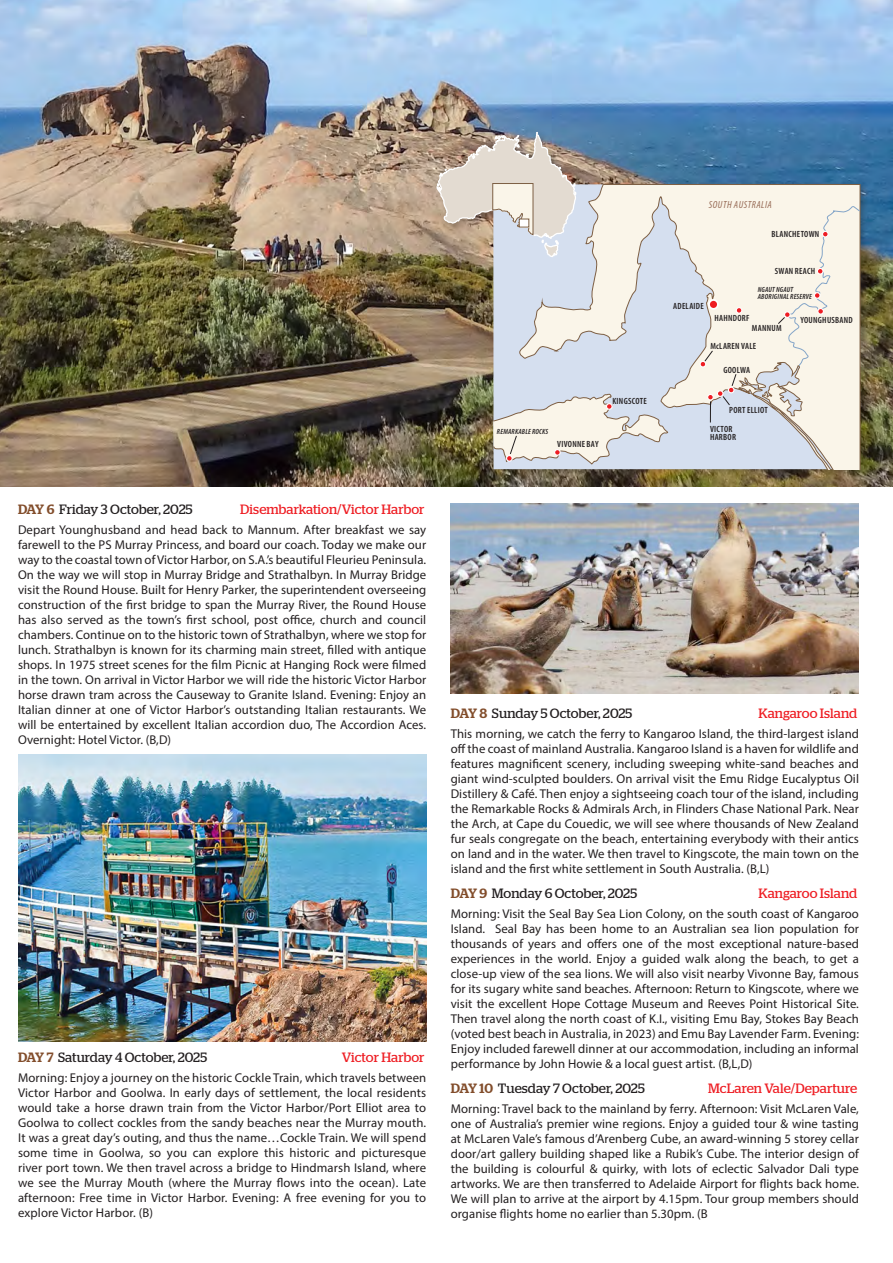
<style>
.page{position:relative;width:893px;height:1263px;background:#fff}
.page>*{position:absolute;margin:0;border:0;box-sizing:border-box;transform-origin:0 0}
.t1{font:13.5px "Stag";letter-spacing:.005em;color:#231f20}
.t2{font:13.5px "Stag";letter-spacing:.005em;color:#ee1d23}
.t3{font:12.75px/15px "Myriad Pro";letter-spacing:.005em;color:#231f20;text-align:justify}
.body{font:italic condensed 10.35px "Myriad Pro";letter-spacing:.045em;color:#976b56}
.body-2{font:600 condensed 9px/8.6px "Myriad Pro";letter-spacing:.03em;color:#231f20}
.body-3{font:italic 600 condensed 7.5px/7.5px "Myriad Pro";letter-spacing:.025em;color:#231f20}
.s1{font-weight:500;color:#824d2b}
</style>
<div class="page">
<img style="left:0;top:0;width:893px;height:486px">
<img style="left:18px;top:754px;width:408px;height:287px">
<img style="left:451px;top:503px;width:408px;height:190px">
<div style="left:433px;top:128px;width:435px;height:349px;background:#231f20;opacity:.3"></div>
<div style="left:493px;top:262px;width:24px;height:207px;background:#d5dfef"></div>
<svg style="left:436px;top:131px;width:141px;height:131px;background:#c4b9af"></svg>
<svg style="left:517px;top:184px;width:344px;height:285px;background:#dfe2e5"></svg>
<svg style="left:493px;top:393px;width:176px;height:73px;background:#e3e3e3"></svg>
<div style="left:606px;top:403px;width:7px;height:7px;border:1px solid #fff;border-radius:50%"></div>
<svg style="left:700px;top:205px;width:160px;height:264px;background:#edeae4"></svg>
<p class="t1" style="left:18px;top:501px;width:176px"><span class="s1">DAY 6</span> Friday 3 October, 2025</p>
<p class="t2" style="left:240px;top:501px;width:186px">Disembarkation/Victor Harbor</p>
<p class="t3" style="left:18px;top:522px;width:410px">Depart Younghusband and head back to Mannum. After breakfast we say farewell to the PS Murray Princess, and board our coach. Today we make our way to the coastal town of Victor Harbor, on S.A.’s beautiful Fleurieu Peninsula.<br>On the way we will stop in Murray Bridge and Strathalbyn. In Murray Bridge visit the Round House. Built for Henry Parker, the superintendent overseeing construction of the first bridge to span the Murray River, the Round House has also served as the town’s first school, post office, church and council chambers. Continue on to the historic town of Strathalbyn, where we stop for lunch. Strathalbyn is known for its charming main street, filled with antique shops. In 1975 street scenes for the film Picnic at Hanging Rock were filmed in the town. On arrival in Victor Harbor we will ride the historic Victor Harbor horse drawn tram across the Causeway to Granite Island. Evening: Enjoy an Italian dinner at one of Victor Harbor’s outstanding Italian restaurants. We will be entertained by excellent Italian accordion duo, The Accordion Aces.<br>Overnight: Hotel Victor. (B,D)</p>
<p class="t1" style="left:18px;top:1050px;width:191px"><span class="s1">DAY 7</span> Saturday 4 October, 2025</p>
<p class="t2" style="left:342px;top:1050px;width:84px">Victor Harbor</p>
<p class="t3" style="left:18px;top:1070px;width:410px">Morning: Enjoy a journey on the historic Cockle Train, which travels between Victor Harbor and Goolwa. In early days of settlement, the local residents would take a horse drawn train from the Victor Harbor/Port Elliot area to Goolwa to collect cockles from the sandy beaches near the Murray mouth.<br>It was a great day’s outing, and thus the name…Cockle Train. We will spend some time in Goolwa, so you can explore this historic and picturesque river port town. We then travel across a bridge to Hindmarsh Island, where we see the Murray Mouth (where the Murray flows into the ocean). Late afternoon: Free time in Victor Harbor. Evening: A free evening for you to explore Victor Harbor. (B)</p>
<p class="body" style="left:709px;top:199px;width:65px">SOUTH AUSTRALIA</p>
<p class="body-2" style="left:771px;top:230px;width:49px">BLANCHETOWN</p>
<p class="body-2" style="left:673px;top:301px;width:32px">ADELAIDE</p>
<p class="body-2" style="left:714px;top:314px;width:37px">HAHNDORF</p>
<p class="body-2" style="left:775px;top:266px;width:42px">SWAN REACH</p>
<p class="body-3" style="left:758px;top:285px;width:56px">NGAUT NGAUT<br>ABORIGINAL RESERVE</p>
<p class="body-2" style="left:800px;top:315px;width:54px">YOUNGHUSBAND</p>
<p class="body-2" style="left:752px;top:324px;width:31px">MANNUM</p>
<p class="body-2" style="left:710px;top:341px;width:47px">McLAREN VALE</p>
<p class="body-3" style="left:497px;top:428px;width:53px">REMARKABLE ROCKS</p>
<p class="body-2" style="left:557px;top:439px;width:43px">VIVONNE BAY</p>
<p class="body-2" style="left:612px;top:396px;width:36px">KINGSCOTE</p>
<p class="body-2" style="left:723px;top:366px;width:28px">GOOLWA</p>
<p class="body-2" style="left:729px;top:405px;width:40px">PORT ELLIOT</p>
<p class="body-2" style="left:710px;top:424px;width:28px">VICTOR<br>HARBOR</p>
<p class="t1" style="left:451px;top:705px;width:183px"><span class="s1">DAY 8</span> Sunday 5 October, 2025</p>
<p class="t2" style="left:759px;top:705px;width:100px">Kangaroo Island</p>
<p class="t3" style="left:451px;top:726px;width:410px">This morning, we catch the ferry to Kangaroo Island, the third-largest island off the coast of mainland Australia. Kangaroo Island is a haven for wildlife and features magnificent scenery, including sweeping white-sand beaches and giant wind-sculpted boulders. On arrival visit the Emu Ridge Eucalyptus Oil Distillery &amp; Café. Then enjoy a sightseeing coach tour of the island, including the Remarkable Rocks &amp; Admirals Arch, in Flinders Chase National Park. Near the Arch, at Cape du Couedic, we will see where thousands of New Zealand fur seals congregate on the beach, entertaining everybody with their antics on land and in the water. We then travel to Kingscote, the main town on the island and the first white settlement in South Australia. (B,L)</p>
<p class="t1" style="left:451px;top:885px;width:188px"><span class="s1">DAY 9</span> Monday 6 October, 2025</p>
<p class="t2" style="left:759px;top:885px;width:100px">Kangaroo Island</p>
<p class="t3" style="left:451px;top:906px;width:410px">Morning: Visit the Seal Bay Sea Lion Colony, on the south coast of Kangaroo Island. Seal Bay has been home to an Australian sea lion population for thousands of years and offers one of the most exceptional nature-based experiences in the world. Enjoy a guided walk along the beach, to get a close-up view of the sea lions. We will also visit nearby Vivonne Bay, famous for its sugary white sand beaches. Afternoon: Return to Kingscote, where we visit the excellent Hope Cottage Museum and Reeves Point Historical Site.<br>Then travel along the north coast of K.I., visiting Emu Bay, Stokes Bay Beach (voted best beach in Australia, in 2023) and Emu Bay Lavender Farm. Evening:<br>Enjoy included farewell dinner at our accommodation, including an informal performance by John Howie &amp; a local guest artist. (B,L,D)</p>
<p class="t1" style="left:451px;top:1080px;width:196px"><span class="s1">DAY 10</span> Tuesday 7 October, 2025</p>
<p class="t2" style="left:708px;top:1080px;width:151px">McLaren Vale/Departure</p>
<p class="t3" style="left:451px;top:1101px;width:410px">Morning: Travel back to the mainland by ferry. Afternoon: Visit McLaren Vale, one of Australia’s premier wine regions. Enjoy a guided tour &amp; wine tasting at McLaren Vale’s famous d’Arenberg Cube, an award-winning 5 storey cellar door/art gallery building shaped like a Rubik’s Cube. The interior design of the building is colourful &amp; quirky, with lots of eclectic Salvador Dali type artworks. We are then transferred to Adelaide Airport for flights back home.<br>We will plan to arrive at the airport by 4.15pm. Tour group members should organise flights home no earlier than 5.30pm. (B</p>
</div>
